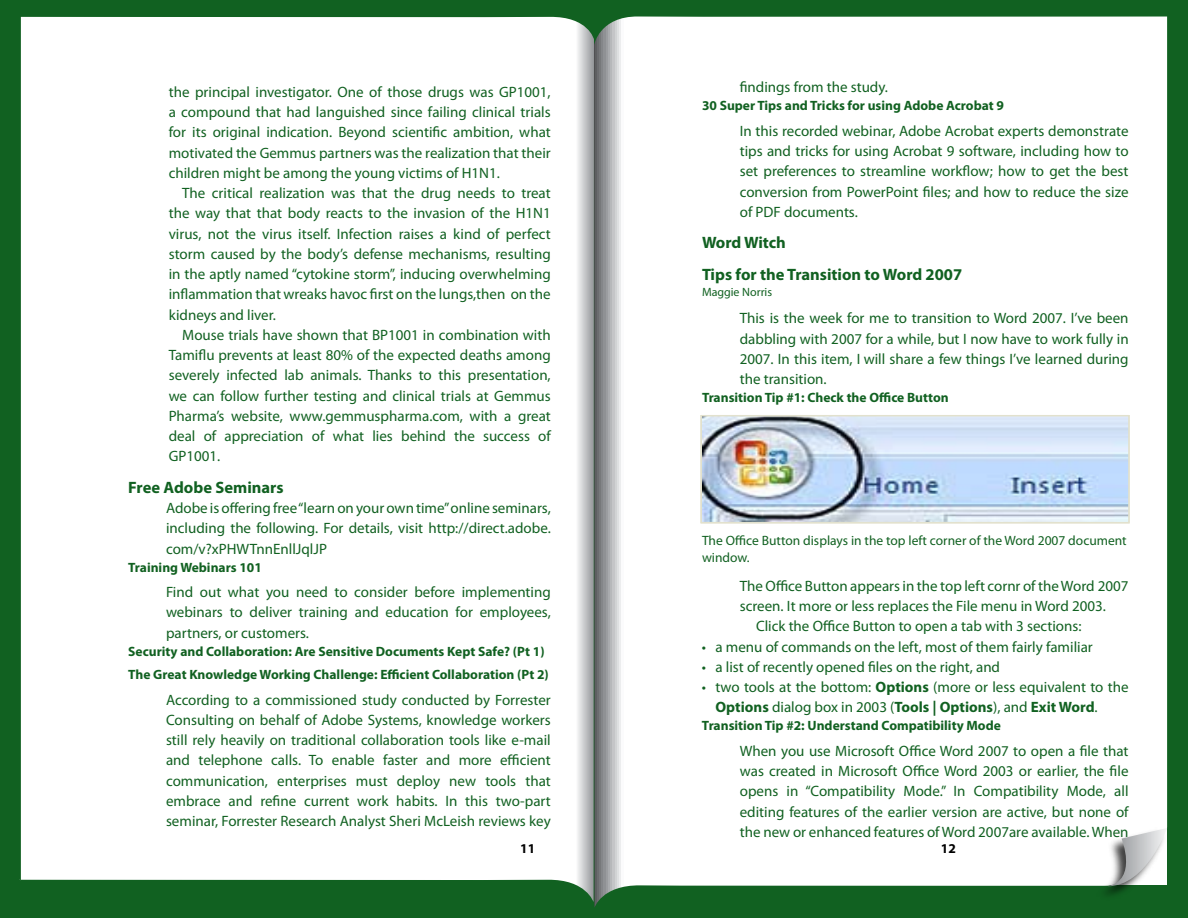
<style>
.page{position:relative;width:1188px;height:918px;background:#fff}
.page>*{position:absolute;margin:0;border:0;box-sizing:border-box;transform-origin:0 0}
.t1{font:700 16.5px/31.5px "Myriad Pro";color:#116121}
.t2{font:15px/20.2px "Myriad Pro";color:#116121;text-align:justify}
.t3{font:700 15px "Myriad Pro";color:#116121}
.t4{font:700 13.5px/23.4px "Myriad Pro";color:#116121}
.t5{font:13.5px/16.2px "Myriad Pro";color:#116121}
.t6{font:700 13.5px "Myriad Pro";color:#000}
.t7{font:12px "Myriad Pro";color:#116121}
.s1{font-weight:700}
.s2{font-weight:400}
</style>
<div class="page">
<div style="left:0;top:0;width:594px;height:918px;background:#116121"></div>
<div style="left:19px;top:16px;width:575px;height:886px;background:#fff"></div>
<div style="left:594px;top:0;width:594px;height:918px;background:#116121"></div>
<svg style="left:594px;top:16px;width:573px;height:891px;background:#f4f6f4"></svg>
<div style="left:1095px;top:827px;width:73px;height:74px;background:#000;opacity:.75"></div>
<svg style="left:1108px;top:828px;width:59px;height:58px;background:#d1d3d3"></svg>
<img style="left:703px;top:418px;width:424px;height:102px">
<div style="left:700px;top:415px;width:430px;height:108px;border:2px solid #e2e1cd"></div>
<p class="t2" style="left:169px;top:81px;width:384px">the principal investigator. One of those drugs was GP1001, a compound that had languished since failing clinical trials for its original indication. Beyond scientific ambition, what motivated the Gemmus partners was the realization that their children might be among the young victims of H1N1.</p>
<p class="t2" style="left:169px;top:183px;width:384px;text-indent:14px">The critical realization was that the drug needs to treat the way that that body reacts to the invasion of the H1N1 virus, not the virus itself. Infection raises a kind of perfect storm caused by the body’s defense mechanisms, resulting in the aptly named “cytokine storm”, inducing overwhelming inflammation that wreaks havoc first on the lungs,then on the kidneys and liver.</p>
<p class="t2" style="left:169px;top:324px;width:384px;text-indent:14px">Mouse trials have shown that BP1001 in combination with Tamiflu prevents at least 80% of the expected deaths among severely infected lab animals. Thanks to this presentation, we can follow further testing and clinical trials at Gemmus Pharma’s website, www.gemmuspharma.com, with a great deal of appreciation of what lies behind the success of GP1001.</p>
<p class="t1" style="left:128px;top:471px;width:157px">Free Adobe Seminars</p>
<p class="t2" style="left:166px;top:498px;width:386px">Adobe is offering free “learn on your own time” online seminars, including the following. For details, visit http://direct.adobe. com/v?xPHWTnnEnllJqlJP</p>
<p class="t4" style="left:128px;top:555px;width:135px">Training Webinars 101</p>
<p class="t2" style="left:166px;top:582px;width:386px">Find out what you need to consider before implementing webinars to deliver training and education for employees, partners, or customers.</p>
<p class="t4" style="left:128px;top:639px;width:422px">Security and Collaboration: Are Sensitive Documents Kept Safe? (Pt 1)<br>The Great Knowledge Working Challenge: Efficient Collaboration (Pt 2)</p>
<p class="t2" style="left:166px;top:689px;width:386px">According to a commissioned study conducted by Forrester Consulting on behalf of Adobe Systems, knowledge workers still rely heavily on traditional collaboration tools like e-mail and telephone calls. To enable faster and more efficient communication, enterprises must deploy new tools that embrace and refine current work habits. In this two-part seminar, Forrester Research Analyst Sheri McLeish reviews key</p>
<p class="t2" style="left:740px;top:77px;width:150px">findings from the study.</p>
<p class="t4" style="left:702px;top:94px;width:303px">30 Super Tips and Tricks for using Adobe Acrobat 9</p>
<p class="t2" style="left:740px;top:121px;width:390px">In this recorded webinar, Adobe Acrobat experts demonstrate tips and tricks for using Acrobat 9 software, including how to set preferences to streamline workflow; how to get the best conversion from PowerPoint files; and how to reduce the size of PDF documents.</p>
<p class="t1" style="left:702px;top:227px;width:260px">Word Witch<br>Tips for the Transition to Word 2007</p>
<p class="t7" style="left:702px;top:285px;width:72px">Maggie Norris</p>
<p class="t2" style="left:740px;top:308px;width:390px">This is the week for me to transition to Word 2007. I’ve been dabbling with 2007 for a while, but I now have to work fully in 2007. In this item, I will share a few things I’ve learned during the transition.</p>
<p class="t4" style="left:702px;top:386px;width:248px">Transition Tip #1: Check the Office Button</p>
<p class="t5" style="left:702px;top:532px;width:426px">The Office Button displays in the top left corner of the Word 2007 document window.</p>
<p class="t2" style="left:740px;top:575px;width:390px">The Office Button appears in the top left cornr of the Word 2007</p>
<p class="t2" style="left:740px;top:596px;width:368px">screen. It more or less replaces the File menu in Word 2003.</p>
<p class="t2" style="left:756px;top:616px;width:327px">Click the Office Button to open a tab with 3 sections:</p>
<p class="t2" style="left:716px;top:636px;width:379px">a menu of commands on the left, most of them fairly familiar</p>
<p class="t2" style="left:716px;top:656px;width:286px">a list of recently opened files on the right, and</p>
<p class="t2" style="left:716px;top:677px;width:415px">two tools at the bottom: <span class="s1">Options</span> (more or less equivalent to the</p>
<p class="t3" style="left:716px;top:697px;width:384px">Options <span class="s2">dialog box in 2003 (</span>Tools | Options<span class="s2">), and</span> Exit Word<span class="s2">.</span></p>
<p class="t4" style="left:702px;top:714px;width:300px">Transition Tip #2: Understand Compatibility Mode</p>
<p class="t2" style="left:740px;top:741px;width:390px">When you use Microsoft Office Word 2007 to open a file that was created in Microsoft Office Word 2003 or earlier, the file opens in “Compatibility Mode.” In Compatibility Mode, all editing features of the earlier version are active, but none of the new or enhanced features of Word 2007are available. When</p>
<p class="t2" style="left:702px;top:636px;width:6px">• • •</p>
<p class="t6" style="left:520px;top:839px;width:16px">11</p>
<p class="t6" style="left:941px;top:839px;width:16px">12</p>
</div>
